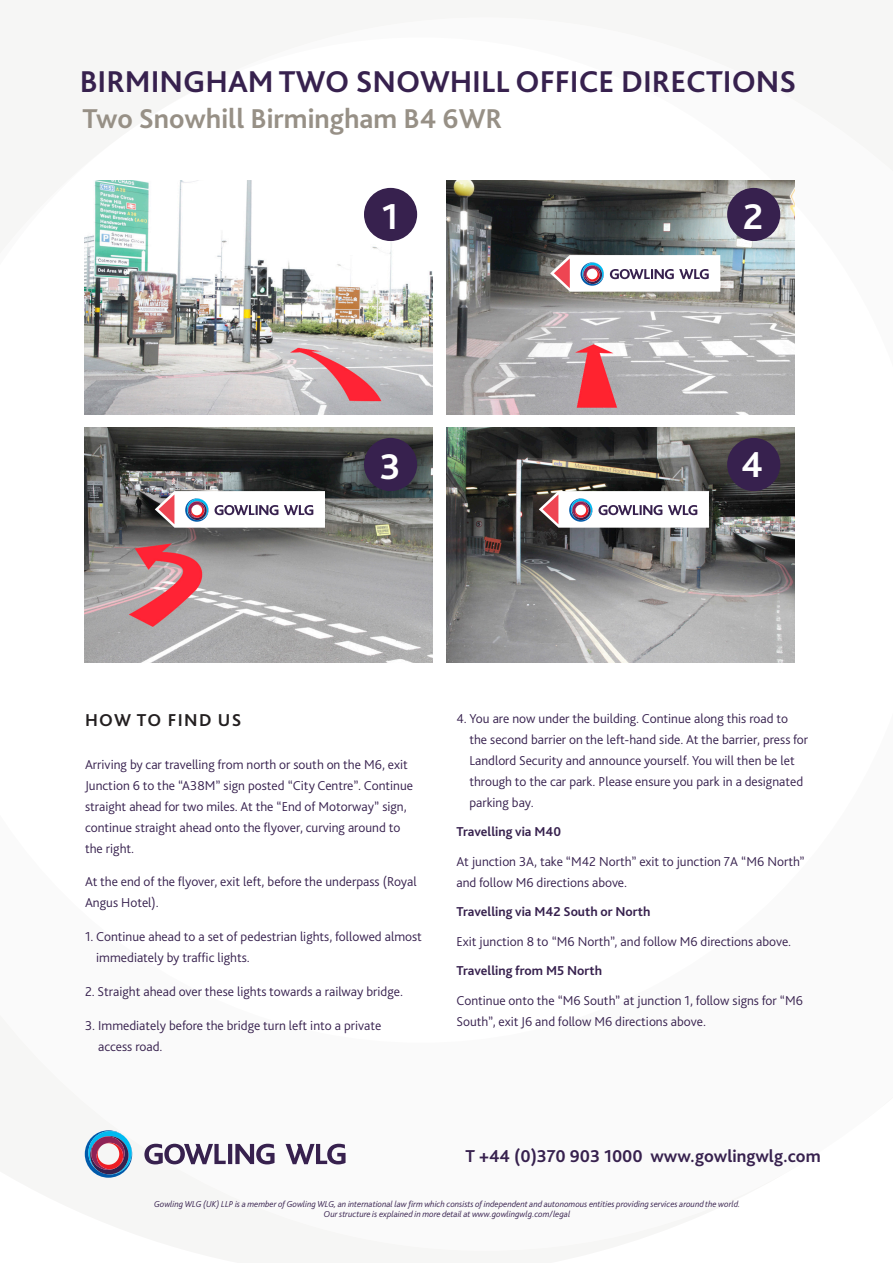
<style>
.page{position:relative;width:893px;height:1263px;background:#fff}
.page>*{position:absolute;margin:0;border:0;box-sizing:border-box;transform-origin:0 0}
.Section_head{font:700 37.5px "GWLG Bliss";color:#fff}
.Section_head-2{font:700 31.5px "GWLG Bliss";color:#37214e}
.Section_subhead{font:700 28.5px "GWLG Bliss";color:#979086}
.Body_head_3{font:700 18px "GWLG Bliss";color:#37214e}
.Body_head_2{font:700 18px "GWLG Bliss";letter-spacing:.075em;color:#231f20}
.Body{font:300 13.5px/21px "GWLG Bliss";color:#37214e}
.Body_head_4{font:700 13.5px "GWLG Bliss";color:#37214e}
.Small_print_-_italic{font:italic 300 9px/10.5px "GWLG Bliss";color:#37214e;text-align:center}
</style>
<div class="page">
<svg style="left:85px;top:1130px;width:47px;height:48px"></svg>
<svg style="left:144px;top:1144px;width:131px;height:20px"></svg>
<svg style="left:286px;top:1144px;width:60px;height:20px"></svg>
<img style="left:85px;top:180px;width:347px;height:235px">
<img style="left:85px;top:428px;width:347px;height:234px">
<img style="left:446px;top:180px;width:348px;height:235px">
<img style="left:446px;top:428px;width:348px;height:234px">
<div style="left:364px;top:188px;width:53px;height:53px;background:#37214e;border-radius:50%"></div>
<div style="left:364px;top:438px;width:53px;height:53px;background:#37214e;border-radius:50%"></div>
<div style="left:727px;top:188px;width:53px;height:53px;background:#37214e;border-radius:50%"></div>
<div style="left:727px;top:438px;width:53px;height:53px;background:#37214e;border-radius:50%"></div>
<svg style="left:550px;top:255px;width:170px;height:37px"></svg>
<svg style="left:539px;top:491px;width:170px;height:37px"></svg>
<svg style="left:155px;top:491px;width:170px;height:37px"></svg>
<p class="Section_head-2" style="left:80px;top:62px;width:718px">BIRMINGHAM TWO SNOWHILL OFFICE DIRECTIONS</p>
<p class="Section_subhead" style="left:82px;top:100px;width:421px">Two Snowhill Birmingham B4 6WR</p>
<p class="Section_head" style="left:382px;top:193px;width:18px">1</p>
<p class="Section_head" style="left:380px;top:443px;width:22px">3</p>
<p class="Section_head" style="left:743px;top:193px;width:22px">2</p>
<p class="Section_head" style="left:741px;top:441px;width:24px">4</p>
<p class="Body_head_2" style="left:85px;top:709px;width:158px">HOW TO FIND US</p>
<p class="Body" style="left:85px;top:754px;width:330px">Arriving by car travelling from north or south on the M6, exit Junction 6 to the “A38M” sign posted “City Centre”. Continue straight ahead for two miles. At the “End of Motorway” sign, continue straight ahead onto the flyover, curving around to the right.</p>
<p class="Body" style="left:85px;top:871px;width:333px">At the end of the flyover, exit left, before the underpass (Royal<br>Angus Hotel).</p>
<p class="Body" style="left:96px;top:926px;width:327px;text-indent:-11px">1. Continue ahead to a set of pedestrian lights, followed almost immediately by traffic lights.</p>
<p class="Body" style="left:85px;top:981px;width:320px">2. Straight ahead over these lights towards a railway bridge.</p>
<p class="Body" style="left:98px;top:1015px;width:285px;text-indent:-13px">3. Immediately before the bridge turn left into a private access road.</p>
<p class="Body" style="left:469px;top:708px;width:340px;text-indent:-13px">4. You are now under the building. Continue along this road to the second barrier on the left-hand side. At the barrier, press for Landlord Security and announce yourself. You will then be let through to the car park. Please ensure you park in a designated parking bay.</p>
<p class="Body_head_4" style="left:457px;top:823px;width:106px">Travelling via M40</p>
<p class="Body" style="left:457px;top:851px;width:350px">At junction 3A, take “M42 North” exit to junction 7A “M6 North” and follow M6 directions above.</p>
<p class="Body_head_4" style="left:457px;top:903px;width:195px">Travelling via M42 South or North</p>
<p class="Body" style="left:457px;top:931px;width:336px">Exit junction 8 to “M6 North”, and follow M6 directions above.</p>
<p class="Body_head_4" style="left:457px;top:962px;width:147px">Travelling from M5 North</p>
<p class="Body" style="left:457px;top:990px;width:348px">Continue onto the “M6 South” at junction 1, follow signs for “M6<br>South”, exit J6 and follow M6 directions above.</p>
<p class="Body_head_3" style="left:466px;top:1145px;width:357px">T +44 (0)370 903 1000 www.gowlingwlg.com</p>
<p class="Small_print_-_italic" style="left:154px;top:1198px;width:588px">Gowling WLG (UK) LLP is a member of Gowling WLG, an international law firm which consists of independent and autonomous entities providing services around the world.<br>Our structure is explained in more detail at www.gowlingwlg.com/legal</p>
</div>
